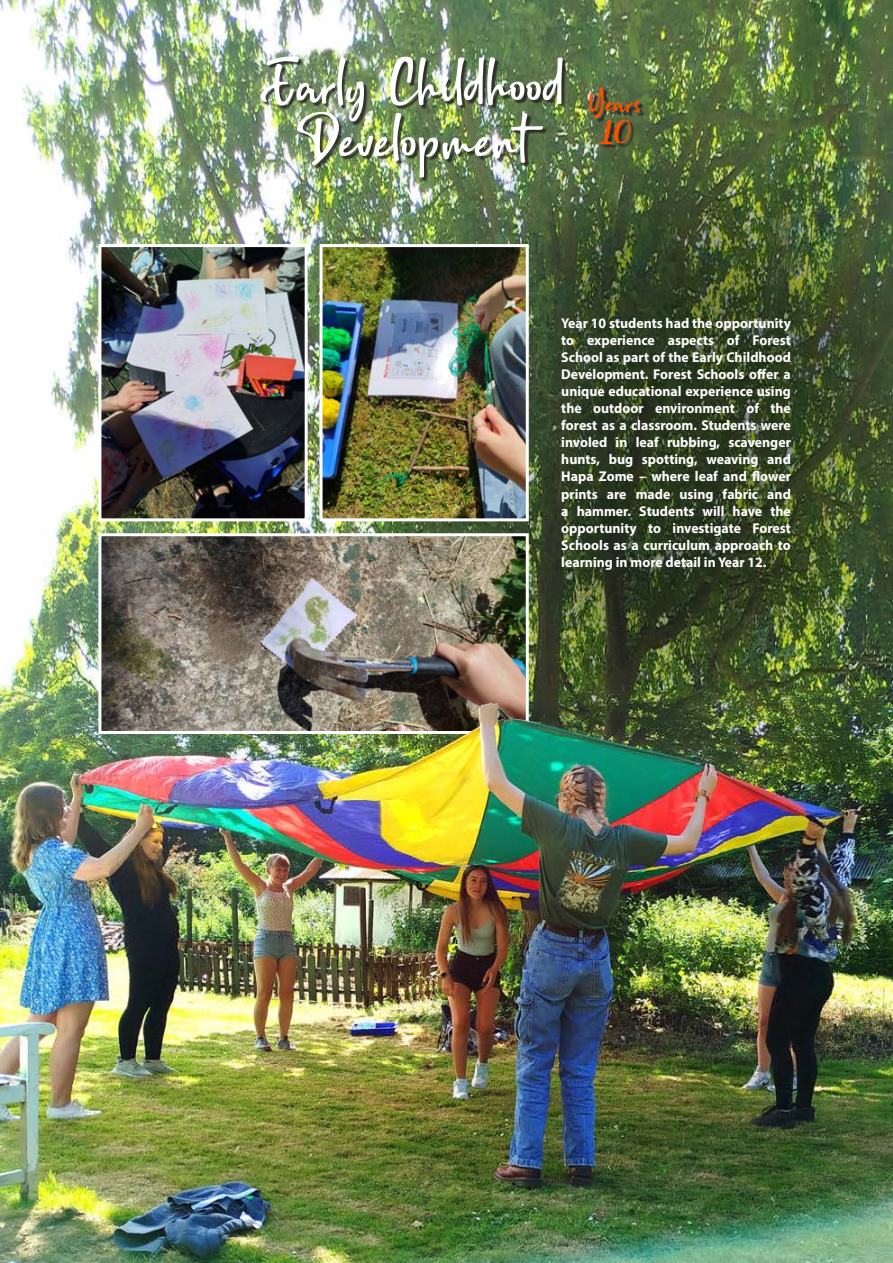
<style>
.page{position:relative;width:893px;height:1263px;background:#fff}
.page>*{position:absolute;margin:0;border:0;box-sizing:border-box;transform-origin:0 0}
.t1{font:54px "Brillion";color:#fff}
.t2{font:27px "Brillion";color:#ff5000}
.t3{font:27px "amalya";color:#ff5000}
.t4{font:700 14.25px/17.1px "Myriad Pro";color:#fff;text-align:justify}
</style>
<div class="page">
<img style="left:1px;top:0;width:892px;height:1263px">
<img style="left:102px;top:248px;width:202px;height:269px">
<div style="left:98px;top:244px;width:210px;height:277px;border:3px solid #fff"></div>
<img style="left:324px;top:248px;width:201px;height:269px">
<div style="left:320px;top:244px;width:209px;height:277px;border:3px solid #fff"></div>
<img style="left:102px;top:537px;width:423px;height:193px">
<div style="left:98px;top:533px;width:431px;height:201px;border:3px solid #fff"></div>
<img style="left:470px;top:680px;width:70px;height:64px">
<div style="left:262px;top:58px;width:383px;height:123px;background:#231f20;opacity:.81"></div>
<p class="t1" style="left:260px;top:50px;width:308px">Early Childhood</p>
<p class="t1" style="left:297px;top:106px;width:234px">Development</p>
<p class="t2" style="left:589px;top:86px;width:55px">Years</p>
<p class="t3" style="left:600px;top:118px;width:33px">10</p>
<p class="t4" style="left:561px;top:314px;width:231px">Year 10 students had the opportunity to experience aspects of Forest School as part of the Early Childhood Development. Forest Schools offer a unique educational experience using the outdoor environment of the forest as a classroom. Students were involed in leaf rubbing, scavenger hunts, bug spotting, weaving and Hapa Zome – where leaf and flower prints are made using fabric and a hammer. Students will have the opportunity to investigate Forest Schools as a curriculum approach to learning in more detail in Year 12.</p>
</div>
